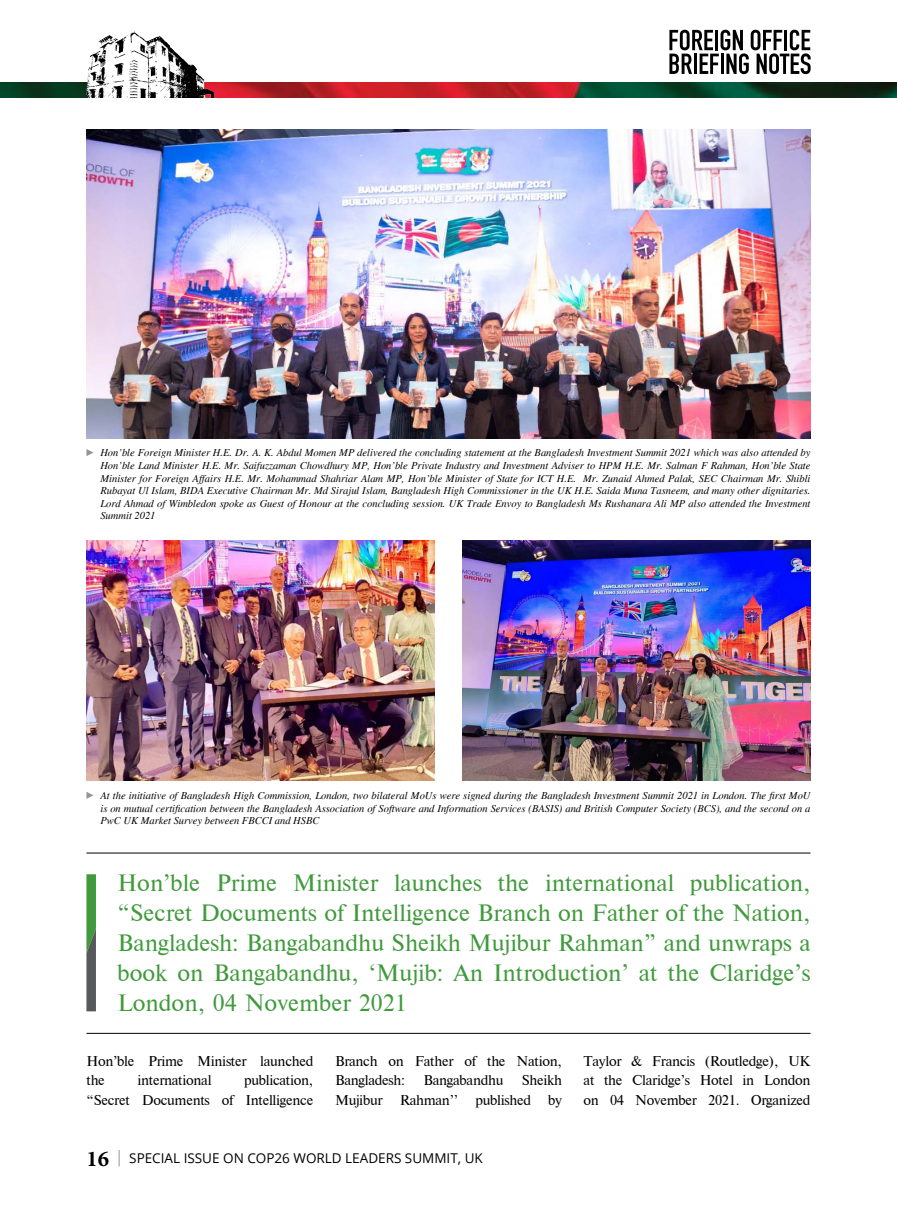
<style>
.page{position:relative;width:897px;height:1205px;background:#fff}
.page>*{position:absolute;margin:0;border:0;box-sizing:border-box;transform-origin:0 0}
.t1{font:22.5px/30px "Times";color:#409a3c;text-align:justify}
.t2{font:13.5px/19.5px "Times";letter-spacing:-.02em;color:#000}
.t3{font:13.5px "Open Sans";color:#000}
.t4{font:italic 10.5px/12.6px "Times";color:#000;text-align:justify}
.s1{font-family:"Minion Pro";font-weight:700;font-size:22.5px}
</style>
<div class="page">
<svg style="left:119px;top:1150px;width:1px;height:16px"></svg>
<img style="left:0;top:83px;width:896px;height:15px">
<img style="left:86px;top:32px;width:127px;height:66px">
<svg style="left:669px;top:30px;width:141px;height:44px"></svg>
<svg style="left:896px;top:83px;width:1px;height:15px"></svg>
<hr style="left:86px;top:852px;width:724px;height:1px;background:#000">
<hr style="left:86px;top:1032px;width:724px;height:1px;background:#000">
<img style="left:86px;top:130px;width:724px;height:308px">
<svg style="left:86px;top:449px;width:8px;height:7px"></svg>
<svg style="left:86px;top:792px;width:8px;height:6px"></svg>
<img style="left:462px;top:541px;width:348px;height:239px">
<img style="left:86px;top:541px;width:349px;height:239px">
<svg style="left:86px;top:874px;width:10px;height:137px"></svg>
<p class="t4" style="left:100px;top:446px;width:711px">Hon’ble Foreign Minister H.E. Dr. A. K. Abdul Momen MP delivered the concluding statement at the Bangladesh Investment Summit 2021 which was also attended by Hon’ble Land Minister H.E. Mr. Saifuzzaman Chowdhury MP, Hon’ble Private Industry and Investment Adviser to HPM H.E. Mr. Salman F Rahman, Hon’ble State Minister for Foreign Affairs H.E. Mr. Mohammad Shahriar Alam MP, Hon’ble Minister of State for ICT H.E. Mr. Zunaid Ahmed Palak, SEC Chairman Mr. Shibli Rubayat Ul Islam, BIDA Executive Chairman Mr. Md Sirajul Islam, Bangladesh High Commissioner in the UK H.E. Saida Muna Tasneem, and many other dignitaries.<br>Lord Ahmad of Wimbledon spoke as Guest of Honour at the concluding session. UK Trade Envoy to Bangladesh Ms Rushanara Ali MP also attended the Investment Summit 2021</p>
<p class="t4" style="left:100px;top:789px;width:711px">At the initiative of Bangladesh High Commission, London, two bilateral MoUs were signed during the Bangladesh Investment Summit 2021 in London. The first MoU is on mutual certification between the Bangladesh Association of Software and Information Services (BASIS) and British Computer Society (BCS), and the second on a PwC UK Market Survey between FBCCI and HSBC</p>
<p class="t1" style="left:118px;top:868px;width:694px">Hon’ble Prime Minister launches the international publication, “Secret Documents of Intelligence Branch on Father of the Nation, Bangladesh: Bangabandhu Sheikh Mujibur Rahman” and unwraps a book on Bangabandhu, ‘Mujib: An Introduction’ at the Claridge’s London, 04 November 2021</p>
<p class="t2" style="left:86px;top:1050px;width:228px">Hon’ble Prime Minister launched the</p>
<p class="t2" style="left:583px;top:1050px;width:228px;text-align:justify">Taylor &amp; Francis (Routledge), UK at the Claridge’s Hotel in London on 04 November 2021. Organized</p>
<p class="t2" style="left:335px;top:1050px;width:228px">Branch on Father of the Nation,<br>Bangladesh:</p>
<p class="t2" style="left:423px;top:1070px;width:81px">Bangabandhu</p>
<p class="t2" style="left:521px;top:1070px;width:42px">Sheikh</p>
<p class="t2" style="left:86px;top:1070px;width:228px;text-align:right">publication,<br>“Secret Documents of Intelligence</p>
<p class="t2" style="left:137px;top:1070px;width:76px">international</p>
<p class="t2" style="left:335px;top:1089px;width:49px">Mujibur</p>
<p class="t2" style="left:399px;top:1089px;width:60px">Rahman’’</p>
<p class="t2" style="left:475px;top:1089px;width:57px">published</p>
<p class="t2" style="left:548px;top:1089px;width:15px">by</p>
<p class="t3" style="left:86px;top:1148px;width:398px"><span class="s1">16</span> SPECIAL ISSUE ON COP26 WORLD LEADERS SUMMIT, UK</p>
</div>
